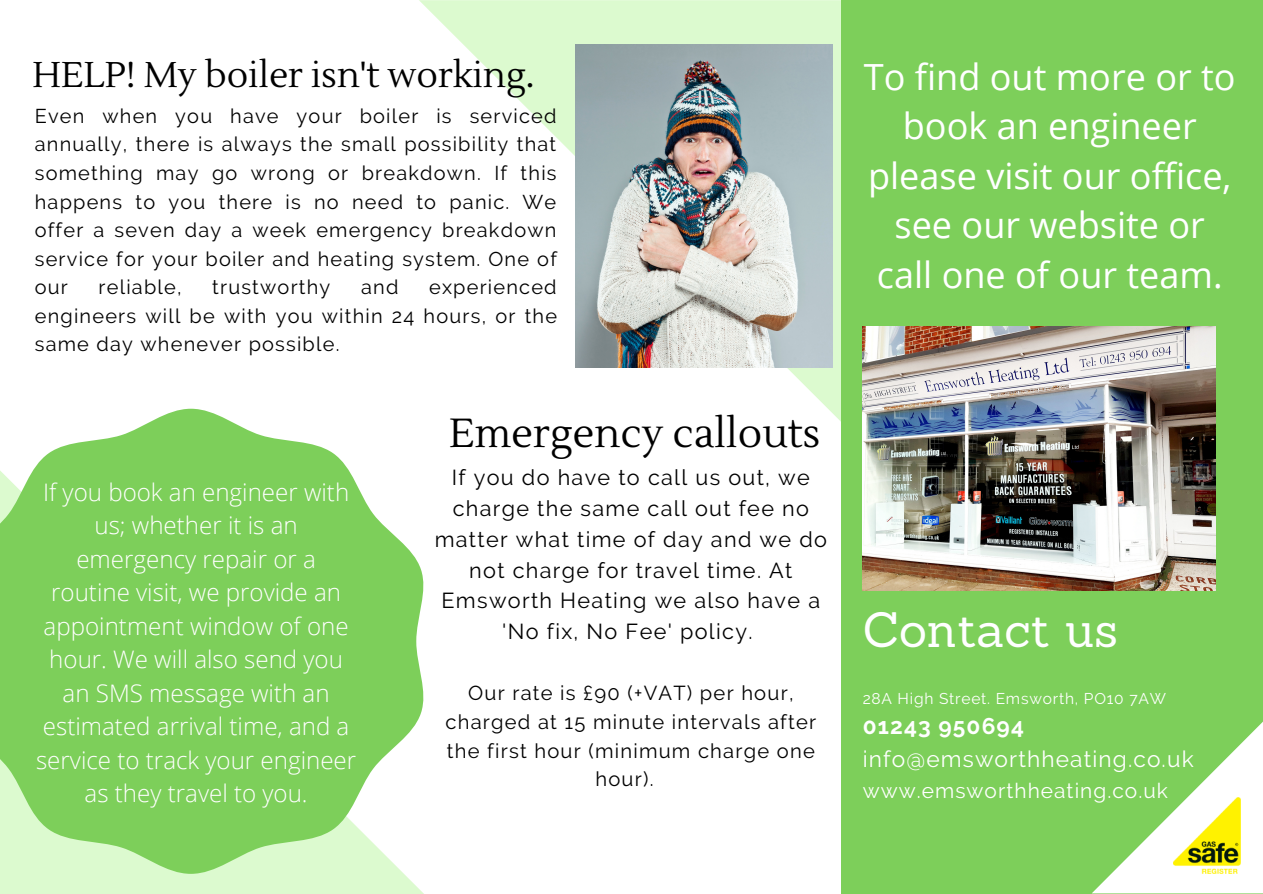
<style>
.page{position:relative;width:1263px;height:894px;background:#fff}
.page>*{position:absolute;margin:0;border:0;box-sizing:border-box;transform-origin:0 0}
.t1{font:48.45px "Sanchez";color:#fff}
.t2{font:40.5px "Lustria";color:#000}
.t3{font:36px/49.5px "Open Sans";color:#fff;text-align:center}
.t4{font:35.7px "Lustria";color:#000}
.t5{font:300 24.15px/33.5px "Open Sans";color:#fff;text-align:center}
.t6{font:22.65px "Raleway";letter-spacing:.05em;color:#fff}
.t7{font:700 22.65px "Raleway";letter-spacing:.05em;color:#fff}
.t8{font:21.6px/30.9px "Raleway";letter-spacing:.06em;color:#000;text-align:center}
.t9{font:20.85px "Raleway";letter-spacing:.05em;color:#fff}
.t10{font:20.1px "Raleway";letter-spacing:.06em;color:#000}
.t11{font:19.95px/28.5px "Raleway";letter-spacing:.06em;color:#000;text-align:justify}
.t12{font:15.6px "Raleway";letter-spacing:.05em;color:#fff}
</style>
<div class="page">
<svg style="left:419px;top:0;width:422px;height:422px"></svg>
<div style="left:0;top:873px;width:423px;height:20px;background:#dcfacf"></div>
<div style="left:841px;top:0;width:422px;height:893px;background:#7dcf5a"></div>
<svg style="left:1092px;top:721px;width:171px;height:172px"></svg>
<img style="left:863px;top:326px;width:353px;height:264px">
<img style="left:1173px;top:797px;width:68px;height:76px">
<svg style="left:0;top:408px;width:428px;height:465px;background:#96d879"></svg>
<img style="left:575px;top:45px;width:258px;height:322px">
<p class="t4" style="left:33px;top:53px;width:503px">HELP! My boiler isn't working.</p>
<p class="t11" style="left:35px;top:101px;width:524px">Even when you have your boiler is serviced annually, there is always the small possibility that something may go wrong or breakdown. If this happens to you there is no need to panic. We offer a seven day a week emergency breakdown service for your boiler and heating system. One of our</p>
<p class="t11" style="left:35px;top:273px;width:524px;text-indent:394px">experienced engineers will be with you within 24 hours, or the same day whenever possible.</p>
<p class="t11" style="left:99px;top:273px;width:84px">reliable,</p>
<p class="t11" style="left:212px;top:273px;width:120px">trustworthy</p>
<p class="t11" style="left:361px;top:273px;width:39px">and</p>
<p class="t5" style="left:36px;top:474px;width:322px">If you book an engineer with us; whether it is an emergency repair or a routine visit, we provide an appointment window of one hour. We will also send you an SMS message with an estimated arrival time, and a service to track your engineer as they travel to you.</p>
<p class="t2" style="left:449px;top:408px;width:373px">Emergency callouts</p>
<p class="t8" style="left:435px;top:461px;width:394px">If you do have to call us out, we charge the same call out fee no matter what time of day and we do not charge for travel time. At<br>Emsworth Heating we also have a 'No fix, No Fee' policy.</p>
<p class="t10" style="left:468px;top:681px;width:327px">Our rate is £90 (+VAT) per hour,</p>
<p class="t10" style="left:445px;top:709px;width:372px">charged at 15 minute intervals after</p>
<p class="t10" style="left:447px;top:738px;width:369px">the first hour (minimum charge one</p>
<p class="t10" style="left:595px;top:767px;width:60px">hour).</p>
<p class="t3" style="left:864px;top:51px;width:373px">To find out more or to book an engineer please visit our office, see our website or call one of our team.</p>
<p class="t1" style="left:863px;top:598px;width:257px">Contact us</p>
<p class="t12" style="left:863px;top:688px;width:305px">28A High Street. Emsworth, PO10 7AW</p>
<p class="t7" style="left:863px;top:712px;width:163px">01243 950694</p>
<p class="t6" style="left:863px;top:745px;width:332px">info@emsworthheating.co.uk</p>
<p class="t9" style="left:863px;top:777px;width:307px">www.emsworthheating.co.uk</p>
</div>
